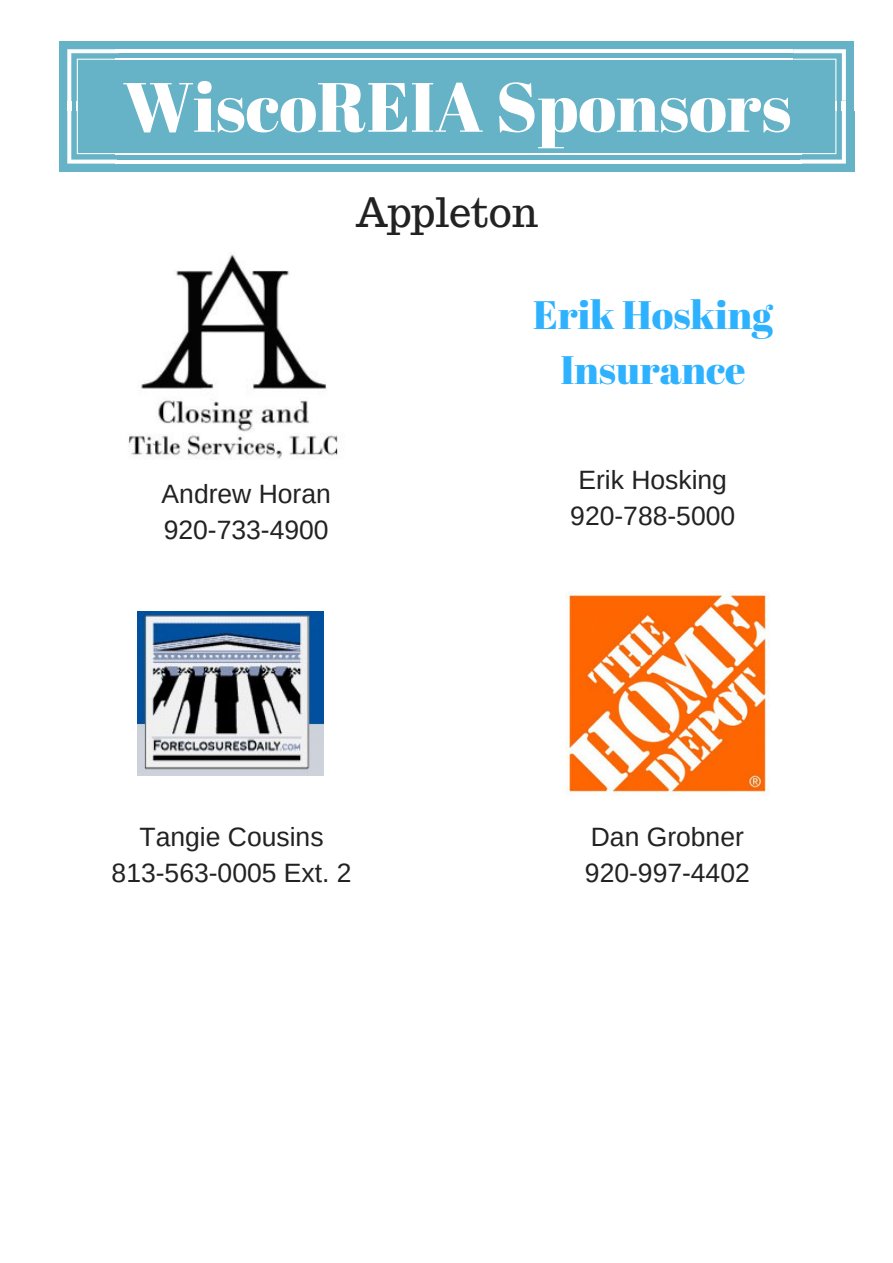
<style>
.page{position:relative;width:893px;height:1263px;background:#fff}
.page>*{position:absolute;margin:0;border:0;box-sizing:border-box;transform-origin:0 0}
.t1{font:69.6px "Abril Fatface";color:#fff}
.t2{font:39.75px/55.2px "Abril Fatface";color:#2eb2ff;text-align:center}
.t3{font:39.75px "Trocchi";color:#222}
.t4{font:26.55px/36px "Arimo";color:#222}
</style>
<div class="page">
<div style="left:119px;top:101px;width:683px;height:10px;background:#66b2c6"></div>
<div style="left:59px;top:41px;width:61px;height:61px;background:#66b2c6"></div>
<div style="left:119px;top:41px;width:683px;height:61px;background:#66b2c6"></div>
<hr style="left:115px;top:59px;width:682px;height:1px;background:#fff">
<hr style="left:115px;top:49px;width:682px;height:4px;background:#fff">
<div style="left:793px;top:41px;width:61px;height:61px;background:#66b2c6"></div>
<div style="left:59px;top:101px;width:61px;height:10px;background:#66b2c6"></div>
<div style="left:793px;top:101px;width:61px;height:10px;background:#66b2c6"></div>
<div style="left:59px;top:111px;width:61px;height:61px;background:#66b2c6"></div>
<svg style="left:67px;top:49px;width:53px;height:115px"></svg>
<div style="left:793px;top:111px;width:61px;height:61px;background:#66b2c6"></div>
<svg style="left:793px;top:49px;width:53px;height:115px"></svg>
<div style="left:117px;top:111px;width:683px;height:61px;background:#66b2c6"></div>
<hr style="left:115px;top:153px;width:687px;height:1px;background:#fff">
<hr style="left:115px;top:160px;width:687px;height:4px;background:#fff">
<img style="left:128px;top:252px;width:210px;height:208px">
<img style="left:137px;top:611px;width:186px;height:165px">
<img style="left:565px;top:591px;width:204px;height:204px">
<h1 class="t1" style="left:123px;top:58px;width:670px">WiscoREIA Sponsors</h1>
<h2 class="t3" style="left:356px;top:187px;width:184px">Appleton</h2>
<p class="t4" style="left:162px;top:476px;width:171px">Andrew Horan<br>920-733-4900</p>
<h2 class="t2" style="left:533px;top:286px;width:241px">Erik Hosking<br>Insurance</h2>
<p class="t4" style="left:570px;top:461px;width:166px;text-align:center">Erik Hosking<br>920-788-5000</p>
<p class="t4" style="left:112px;top:818px;width:241px;text-align:center">Tangie Cousins<br>813-563-0005 Ext. 2</p>
<p class="t4" style="left:585px;top:818px;width:166px">Dan Grobner<br>920-997-4402</p>
</div>
